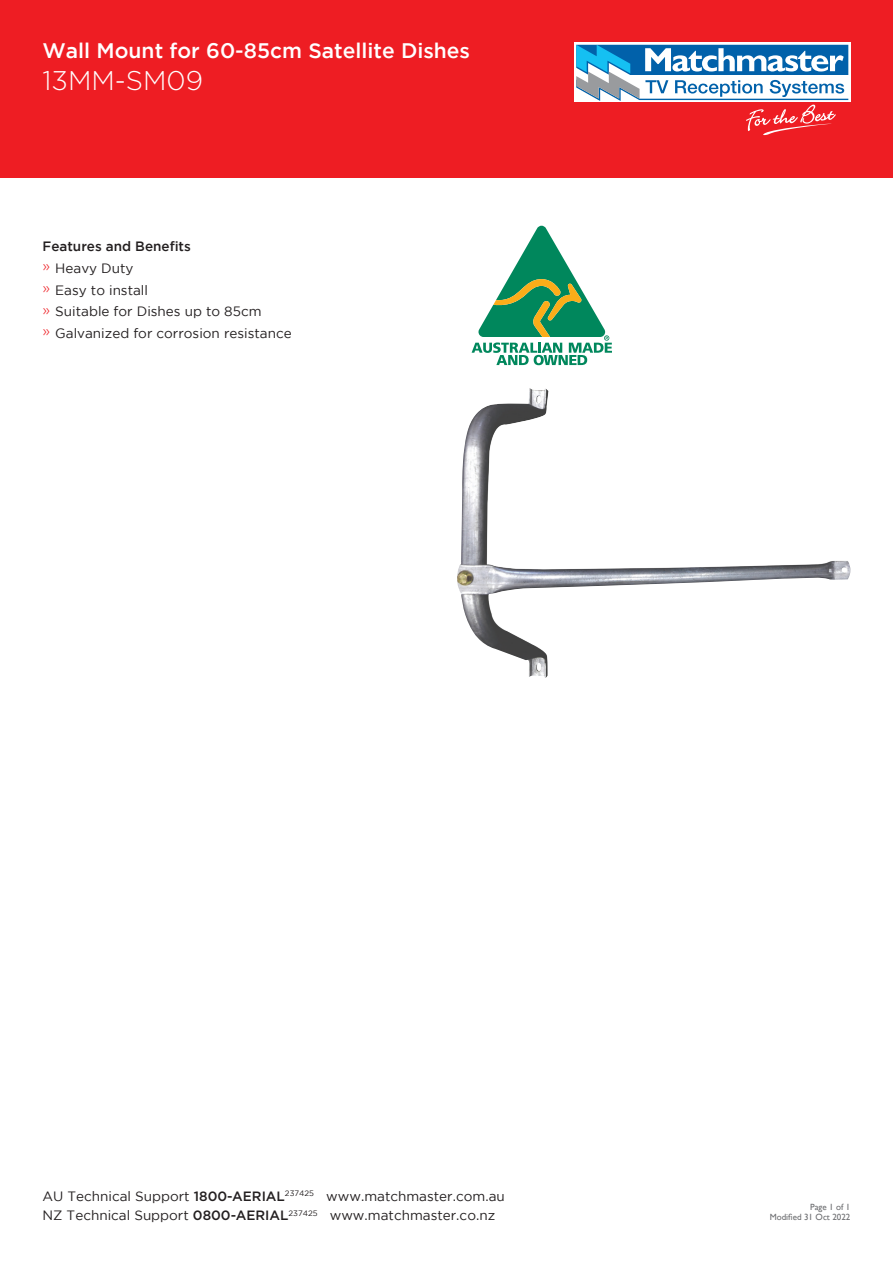
<style>
.page{position:relative;width:893px;height:1263px;background:#fff}
.page>*{position:absolute;margin:0;border:0;box-sizing:border-box;transform-origin:0 0}
.t1{font:300 27px "Gotham";color:#fff}
.t2{font:500 21px "Gotham";color:#fff}
.t3{font:13.5px/21.8px "Gotham";color:#231f20}
.t4{font:9px/10.8px "Gill Sans";color:#6c6d70;text-align:right}
.s1{font-weight:500}
.s2{font-weight:300;font-size:15px;color:#ee1d23}
</style>
<div class="page">
<div style="left:0;top:0;width:893px;height:178px;background:#ee1d23"></div>
<svg style="left:574px;top:43px;width:276px;height:59px"></svg>
<svg style="left:576px;top:45px;width:272px;height:90px"></svg>
<img style="left:457px;top:388px;width:393px;height:290px">
<svg style="left:471px;top:225px;width:141px;height:141px"></svg>
<h2 class="t2" style="left:43px;top:38px;width:429px">Wall Mount for 60-85cm Satellite Dishes</h2>
<h1 class="t1" style="left:43px;top:64px;width:162px">13MM-SM09</h1>
<p class="t3" style="left:43px;top:235px;width:251px"><span class="s1">Features and Benefits<br></span><span class="s2">»</span> Heavy Duty<br><span class="s2">»</span> Easy to install<br><span class="s2">»</span> Suitable for Dishes up to 85cm<br><span class="s2">»</span> Galvanized for corrosion resistance</p>
<p class="t3" style="left:43px;top:1186px;width:464px;line-height:19.5px">AU Technical Support <span class="s1">1800-AERIAL</span><sup>237425</sup> www.matchmaster.com.au<br>NZ Technical Support <span class="s1">0800-AERIAL</span><sup>237425</sup> www.matchmaster.co.nz</p>
<p class="t4" style="left:770px;top:1201px;width:82px">Page 1 of 1<br>Modified 31 Oct 2022</p>
</div>
